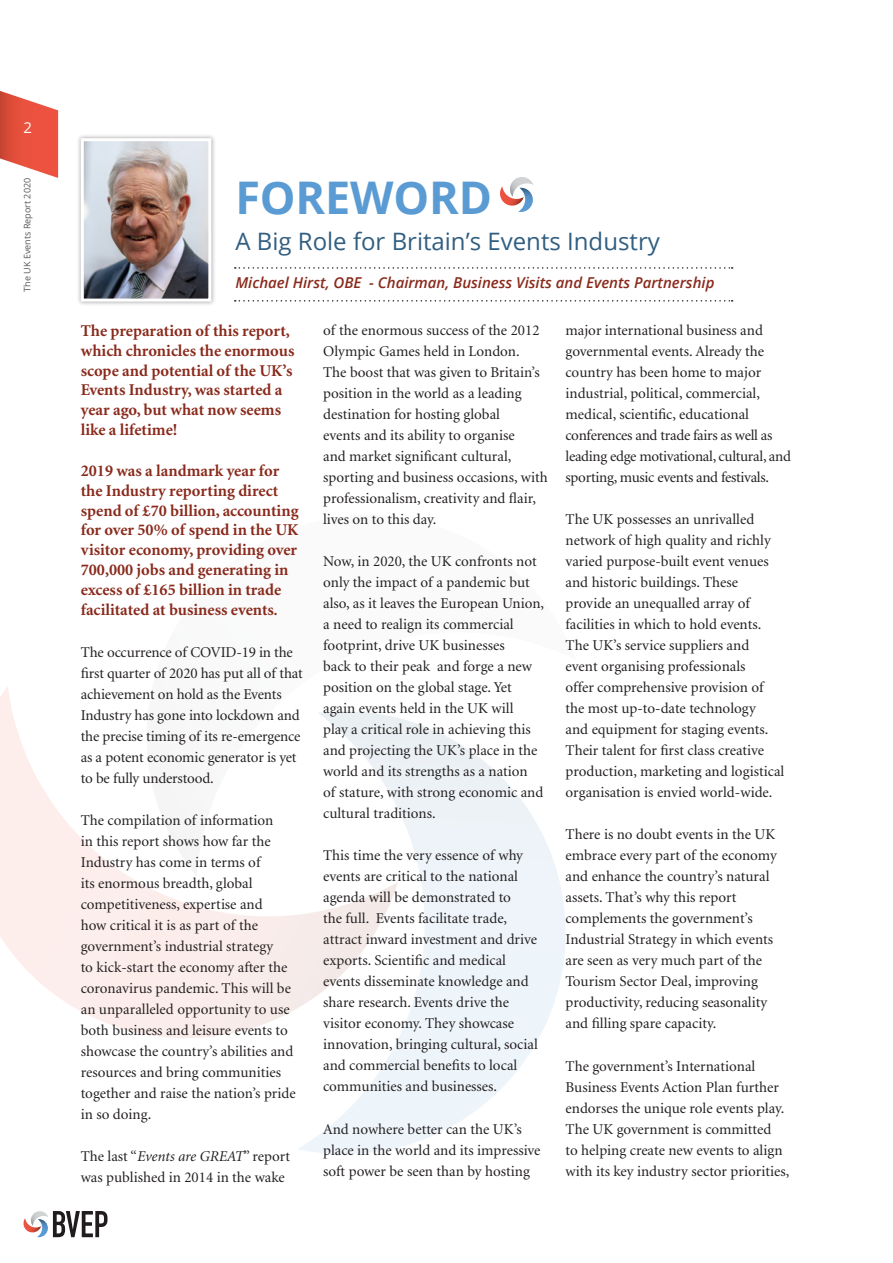
<style>
.page{position:relative;width:893px;height:1263px;background:#fff}
.page>*{position:absolute;margin:0;border:0;box-sizing:border-box;transform-origin:0 0}
.t1{font:700 45px "Open Sans";letter-spacing:-.005em;color:#5a9bd3}
.t2{font:24px "Open Sans";color:#315e81}
.Body_Text{font:700 16.5px/19.8px "Minion";color:#892a1c}
.Body_Text-2{font:15px/21px "Minion";color:#231f20}
.t3{font:italic 600 15px "Open Sans";color:#892a1c}
.t4{font:15px "Open Sans";color:#fff}
.t5{font:9px "Open Sans";color:#57585a}
.s1{font-size:15px}
.s2{font-style:italic}
</style>
<div class="page">
<svg style="left:0;top:91px;width:58px;height:87px"></svg>
<svg style="left:0;top:686px;width:297px;height:352px"></svg>
<svg style="left:297px;top:877px;width:268px;height:277px"></svg>
<svg style="left:115px;top:686px;width:443px;height:191px"></svg>
<svg style="left:23px;top:1211px;width:85px;height:26px"></svg>
<svg style="left:235px;top:267px;width:498px;height:2px"></svg>
<svg style="left:235px;top:300px;width:498px;height:2px"></svg>
<div style="left:76px;top:133px;width:140px;height:173px;background:#231f20;opacity:.4"></div>
<img style="left:85px;top:142px;width:122px;height:156px">
<div style="left:81px;top:138px;width:130px;height:164px;border:3px solid #fff"></div>
<svg style="left:500px;top:177px;width:33px;height:35px"></svg>
<p class="t4" style="left:23px;top:117px;width:10px">2</p>
<p class="t5" style="left:21px;top:291px;width:115px;rotate:-90deg">The UK Events Report 2020</p>
<p class="t1" style="left:235px;top:165px;width:258px">FOREWORD</p>
<p class="t2" style="left:235px;top:224px;width:426px">A Big Role for Britain’s Events Industry</p>
<p class="t3" style="left:235px;top:272px;width:481px">Michael Hirst, OBE - Chairman, Business Visits and Events Partnership</p>
<p class="Body_Text" style="left:81px;top:321px;width:215px">The preparation of this report, which chronicles the enormous scope and potential of the UK’s<br>Events Industry, was started a year ago, but what now seems like a lifetime!</p>
<p class="Body_Text" style="left:81px;top:461px;width:219px">2019 was a landmark year for the Industry reporting direct spend of £70 billion, accounting for over 50% of spend in the UK visitor economy, providing over<br>700,000 jobs and generating in excess of £165 billion in trade facilitated at business events<span class="s1">.</span></p>
<p class="Body_Text-2" style="left:81px;top:642px;width:224px">The occurrence of COVID-19 in the first quarter of 2020 has put all of that achievement on hold as the Events Industry has gone into lockdown and the precise timing of its re-emergence as a potent economic generator is yet to be fully understood.</p>
<p class="Body_Text-2" style="left:81px;top:810px;width:216px">The compilation of information<br>in this report shows how far the<br>Industry has come in terms of<br>its enormous breadth, global competitiveness, expertise and<br>how critical it is as part of the government’s industrial strategy<br>to kick-start the economy after the coronavirus pandemic. This will be an unparalleled opportunity to use both business and leisure events to showcase the country’s abilities and resources and bring communities together and raise the nation’s pride in so doing.</p>
<p class="Body_Text-2" style="left:81px;top:1147px;width:211px">The last “<span class="s2">Events are GREAT</span>” report was published in 2014 in the wake</p>
<p class="Body_Text-2" style="left:323px;top:320px;width:226px">of the enormous success of the 2012<br>Olympic Games held in London.<br>The boost that was given to Britain’s position in the world as a leading destination for hosting global<br>events and its ability to organise<br>and market significant cultural, sporting and business occasions, with professionalism, creativity and flair, lives on to this day.</p>
<p class="Body_Text-2" style="left:323px;top:551px;width:223px">Now, in 2020, the UK confronts not only the impact of a pandemic but also, as it leaves the European Union, a need to realign its commercial footprint, drive UK businesses<br>back to their peak and forge a new position on the global stage. Yet again events held in the UK will<br>play a critical role in achieving this and projecting the UK’s place in the world and its strengths as a nation<br>of stature, with strong economic and cultural traditions.</p>
<p class="Body_Text-2" style="left:323px;top:846px;width:216px">This time the very essence of why events are critical to the national agenda will be demonstrated to<br>the full. Events facilitate trade, attract inward investment and drive exports. Scientific and medical events disseminate knowledge and share research. Events drive the visitor economy. They showcase innovation, bringing cultural, social and commercial benefits to local communities and businesses.</p>
<p class="Body_Text-2" style="left:323px;top:1119px;width:219px">And nowhere better can the UK’s place in the world and its impressive soft power be seen than by hosting</p>
<p class="Body_Text-2" style="left:566px;top:320px;width:227px">major international business and governmental events. Already the country has been home to major industrial, political, commercial, medical, scientific, educational conferences and trade fairs as well as leading edge motivational, cultural, and sporting, music events and festivals.</p>
<p class="Body_Text-2" style="left:566px;top:509px;width:220px">The UK possesses an unrivalled network of high quality and richly varied purpose-built event venues and historic buildings. These provide an unequalled array of facilities in which to hold events.<br>The UK’s service suppliers and event organising professionals<br>offer comprehensive provision of the most up-to-date technology<br>and equipment for staging events.<br>Their talent for first class creative production, marketing and logistical organisation is envied world-wide.</p>
<p class="Body_Text-2" style="left:566px;top:825px;width:213px">There is no doubt events in the UK embrace every part of the economy and enhance the country’s natural assets. That’s why this report complements the government’s<br>Industrial Strategy in which events are seen as very much part of the<br>Tourism Sector Deal, improving productivity, reducing seasonality and filling spare capacity.</p>
<p class="Body_Text-2" style="left:566px;top:1056px;width:225px">The government’s International Business Events Action Plan further endorses the unique role events play.<br>The UK government is committed<br>to helping create new events to align with its key industry sector priorities,</p>
</div>
